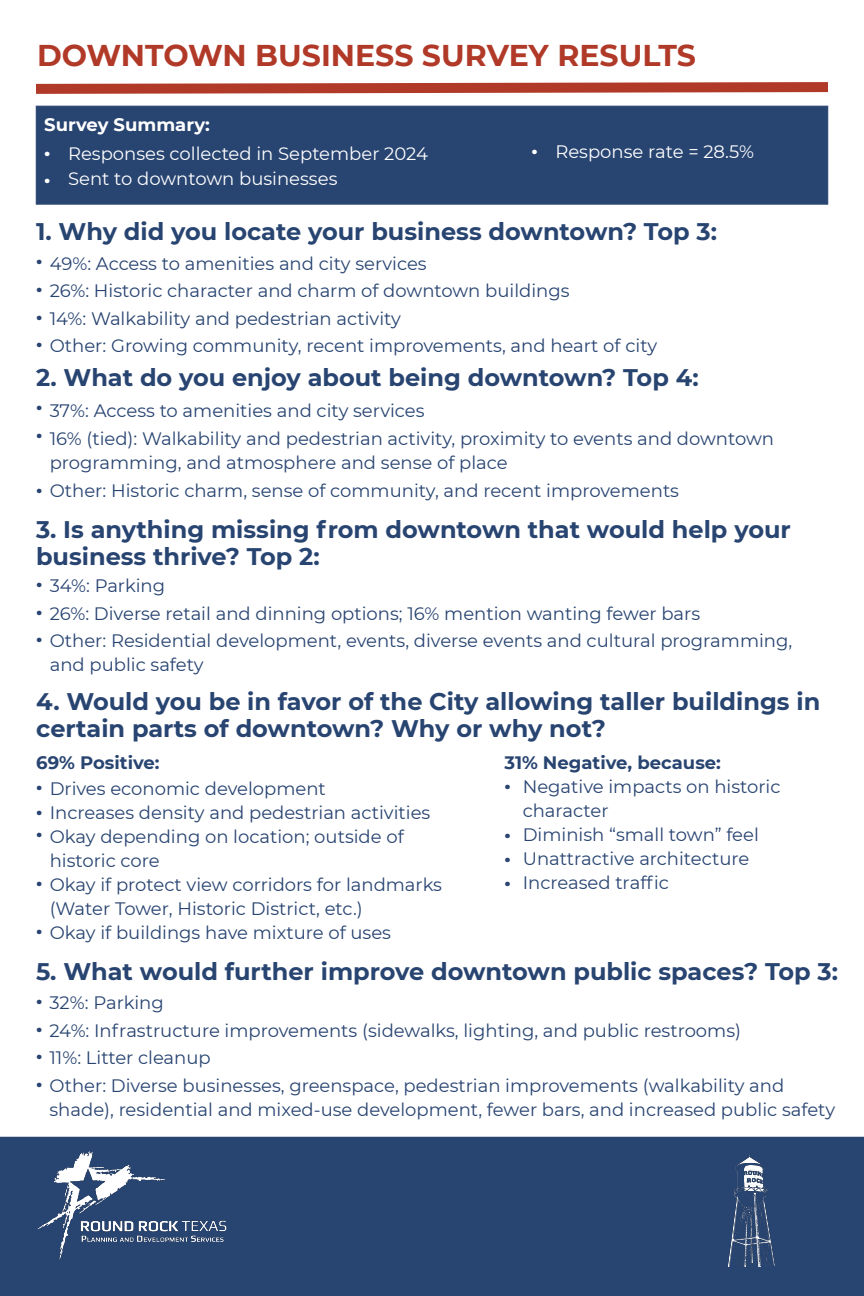
<style>
.page{position:relative;width:864px;height:1296px;background:#fff}
.page>*{position:absolute;margin:0;border:0;box-sizing:border-box;transform-origin:0 0}
.t1{font:700 30px "Montserrat";color:#b13928}
.t2{font:700 24px/27px "Montserrat";color:#284471}
.t3{font:700 24px "Montserrat";color:#fff}
.t4{font:18px/24px "Montserrat";color:#284471}
.t5{font:18px "Montserrat";color:#fff}
.t6{font:700 18px "Montserrat";color:#284471}
.t7{font:700 18px "Montserrat";color:#fff}
</style>
<div class="page">
<div style="left:36px;top:106px;width:792px;height:98px;background:#284471;border:1px solid #284471"></div>
<div style="left:0;top:1137px;width:864px;height:159px;background:#284471"></div>
<img style="left:716px;top:1151px;width:72px;height:121px">
<img style="left:36px;top:1151px;width:192px;height:109px">
<svg style="left:36px;top:82px;width:792px;height:12px;background:#bd594b"></svg>
<p class="t1" style="left:37px;top:33px;width:660px">DOWNTOWN BUSINESS SURVEY RESULTS</p>
<p class="t7" style="left:44px;top:112px;width:167px">Survey Summary:</p>
<p class="t3" style="left:44px;top:130px;width:8px">.</p>
<p class="t3" style="left:532px;top:128px;width:8px">.</p>
<p class="t5" style="left:555px;top:139px;width:200px">Response rate = 28.5%</p>
<p class="t5" style="left:68px;top:141px;width:361px">Responses collected in September 2024</p>
<p class="t3" style="left:44px;top:158px;width:8px">.</p>
<p class="t5" style="left:68px;top:166px;width:271px">Sent to downtown businesses</p>
<p class="t2" style="left:36px;top:217px;width:682px">1. Why did you locate your business downtown? Top 3:</p>
<p class="t2" style="left:36px;top:241px;width:8px">.</p>
<p class="t2" style="left:36px;top:269px;width:8px">.</p>
<p class="t2" style="left:36px;top:296px;width:8px">.</p>
<p class="t2" style="left:36px;top:324px;width:8px">.</p>
<p class="t4" style="left:50px;top:250px;width:379px">49%: Access to amenities and city services</p>
<p class="t4" style="left:50px;top:278px;width:521px">26%: Historic character and charm of downtown buildings</p>
<p class="t4" style="left:50px;top:306px;width:353px">14%: Walkability and pedestrian activity</p>
<p class="t4" style="left:50px;top:333px;width:609px">Other: Growing community, recent improvements, and heart of city</p>
<p class="t2" style="left:36px;top:363px;width:664px">2. What do you enjoy about being downtown? Top 4:</p>
<p class="t2" style="left:36px;top:387px;width:8px">.</p>
<p class="t2" style="left:36px;top:415px;width:8px">.</p>
<p class="t2" style="left:36px;top:470px;width:8px">.</p>
<p class="t4" style="left:50px;top:398px;width:376px">37%: Access to amenities and city services</p>
<p class="t4" style="left:50px;top:426px;width:726px">16% (tied): Walkability and pedestrian activity, proximity to events and downtown programming, and atmosphere and sense of place</p>
<p class="t4" style="left:50px;top:478px;width:631px">Other: Historic charm, sense of community, and recent improvements</p>
<p class="t2" style="left:36px;top:515px;width:756px">3. Is anything missing from downtown that would help your</p>
<p class="t2" style="left:36px;top:542px;width:285px">business thrive? Top 2:</p>
<p class="t2" style="left:36px;top:564px;width:8px">.</p>
<p class="t2" style="left:36px;top:591px;width:8px">.</p>
<p class="t2" style="left:36px;top:619px;width:8px">.</p>
<p class="t4" style="left:50px;top:573px;width:117px">34%: Parking</p>
<p class="t4" style="left:50px;top:601px;width:652px">26%: Diverse retail and dinning options; 16% mention wanting fewer bars</p>
<p class="t4" style="left:50px;top:628px;width:744px">Other: Residential development, events, diverse events and cultural programming, and public safety</p>
<p class="t2" style="left:36px;top:687px;width:785px">4. Would you be in favor of the City allowing taller buildings in certain parts of downtown? Why or why not?</p>
<p class="t6" style="left:36px;top:750px;width:125px">69% Positive:</p>
<p class="t2" style="left:36px;top:767px;width:8px">.</p>
<p class="t2" style="left:36px;top:792px;width:8px">.</p>
<p class="t2" style="left:36px;top:814px;width:8px">.</p>
<p class="t2" style="left:36px;top:863px;width:8px">.</p>
<p class="t2" style="left:36px;top:911px;width:8px">.</p>
<p class="t4" style="left:50px;top:776px;width:278px">Drives economic development</p>
<p class="t4" style="left:50px;top:800px;width:382px">Increases density and pedestrian activities</p>
<p class="t4" style="left:50px;top:824px;width:356px">Okay depending on location; outside of</p>
<p class="t4" style="left:50px;top:848px;width:111px">historic core</p>
<p class="t4" style="left:50px;top:872px;width:394px">Okay if protect view corridors for landmarks (Water Tower, Historic District, etc.)</p>
<p class="t4" style="left:50px;top:920px;width:343px">Okay if buildings have mixture of uses</p>
<p class="t6" style="left:504px;top:749px;width:218px">31% Negative, because:</p>
<p class="t2" style="left:504px;top:766px;width:8px">.</p>
<p class="t2" style="left:504px;top:815px;width:8px">.</p>
<p class="t2" style="left:504px;top:839px;width:8px">.</p>
<p class="t2" style="left:504px;top:863px;width:8px">.</p>
<p class="t4" style="left:523px;top:774px;width:259px">Negative impacts on historic character</p>
<p class="t4" style="left:523px;top:822px;width:238px">Diminish “small town” feel</p>
<p class="t4" style="left:523px;top:846px;width:228px">Unattractive architecture</p>
<p class="t4" style="left:523px;top:870px;width:148px">Increased traffic</p>
<p class="t2" style="left:36px;top:957px;width:804px">5. What would further improve downtown public spaces? Top 3:</p>
<p class="t2" style="left:36px;top:981px;width:8px">.</p>
<p class="t2" style="left:36px;top:1008px;width:8px">.</p>
<p class="t2" style="left:36px;top:1036px;width:8px">.</p>
<p class="t2" style="left:36px;top:1064px;width:8px">.</p>
<p class="t4" style="left:50px;top:990px;width:116px">32%: Parking</p>
<p class="t4" style="left:50px;top:1017px;width:693px">24%: Infrastructure improvements (sidewalks, lighting, and public restrooms)</p>
<p class="t4" style="left:50px;top:1045px;width:163px">11%: Litter cleanup</p>
<p class="t4" style="left:50px;top:1073px;width:787px">Other: Diverse businesses, greenspace, pedestrian improvements (walkability and shade), residential and mixed-use development, fewer bars, and increased public safety</p>
</div>
